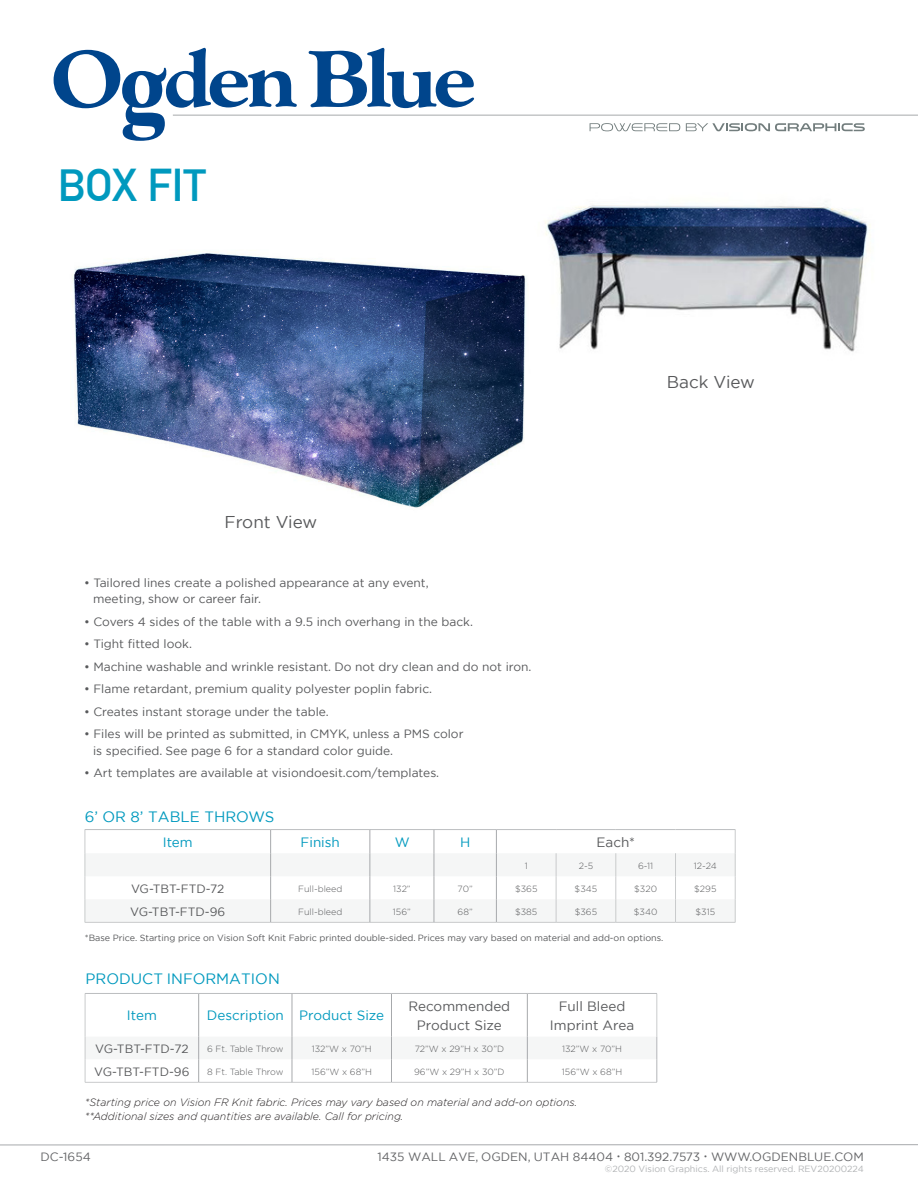
<style>
.page{position:relative;width:918px;height:1188px;background:#fff}
.page>*{position:absolute;margin:0;border:0;box-sizing:border-box;transform-origin:0 0}
.t1{font:45px "Alte DIN1451 Mittelschrift";color:#0099be}
.t2{font:17.1px "Gotham";color:#58595b}
.t3{font:15px "Gotham";color:#0099be}
.t4{font:13.5px/19.5px "Gotham";color:#58595b;text-align:center}
.t5{font:13.5px "Gotham";color:#0099be}
.t6{font:12px/16.5px "Gotham";color:#58595b}
.t7{font:12px "Gotham";color:#636466}
.t8{font:italic 300 10.65px/14px "Gotham";color:#231f20}
.t9{font:300 9px "Gotham";color:#58595b}
.t10{font:9px "Gotham";color:#58595b}
.t11{font:9px "Gotham";color:#b2b4b6}
.s1{font-size:7.5px}
</style>
<div class="page">
<hr style="left:0;top:1144px;width:918px;height:1px;background:#a7a9ac">
<svg style="left:590px;top:123px;width:90px;height:8px"></svg>
<svg style="left:686px;top:123px;width:179px;height:8px"></svg>
<svg style="left:309px;top:48px;width:165px;height:60px"></svg>
<svg style="left:54px;top:48px;width:243px;height:93px"></svg>
<hr style="left:173px;top:115px;width:745px;height:1px;background:#a7a9ac">
<img style="left:72px;top:252px;width:454px;height:256px">
<img style="left:545px;top:201px;width:326px;height:151px">
<hr style="left:199px;top:993px;width:93px;height:1px;background:#bcbec0">
<hr style="left:292px;top:993px;width:99px;height:1px;background:#bcbec0">
<hr style="left:391px;top:993px;width:136px;height:1px;background:#bcbec0">
<hr style="left:292px;top:994px;width:1px;height:43px;background:#a7a9ac">
<hr style="left:391px;top:994px;width:1px;height:43px;background:#a7a9ac">
<hr style="left:85px;top:993px;width:114px;height:1px;background:#bcbec0">
<hr style="left:85px;top:994px;width:1px;height:43px;background:#c9cbcc">
<hr style="left:198px;top:994px;width:1px;height:43px;background:#a7a9ac">
<hr style="left:85px;top:1082px;width:114px;height:1px;background:#c9cbcc">
<hr style="left:199px;top:1082px;width:93px;height:1px;background:#c9cbcc">
<hr style="left:292px;top:1082px;width:99px;height:1px;background:#c9cbcc">
<hr style="left:391px;top:1082px;width:136px;height:1px;background:#c9cbcc">
<hr style="left:527px;top:1082px;width:130px;height:1px;background:#c9cbcc">
<svg style="left:85px;top:1037px;width:573px;height:45px"></svg>
<hr style="left:527px;top:993px;width:130px;height:1px;background:#bcbec0">
<hr style="left:527px;top:994px;width:1px;height:43px;background:#a7a9ac">
<hr style="left:657px;top:994px;width:1px;height:43px;background:#c9cbcc">
<svg style="left:86px;top:853px;width:649px;height:69px;fill:#f5f6f6"></svg>
<hr style="left:271px;top:829px;width:99px;height:1px;background:#bcbec0">
<hr style="left:370px;top:829px;width:64px;height:1px;background:#bcbec0">
<hr style="left:434px;top:829px;width:62px;height:1px;background:#bcbec0">
<hr style="left:85px;top:829px;width:186px;height:1px;background:#bcbec0">
<svg style="left:85px;top:830px;width:1px;height:92px"></svg>
<hr style="left:85px;top:922px;width:186px;height:1px;background:#c9cbcc">
<hr style="left:271px;top:922px;width:99px;height:1px;background:#c9cbcc">
<hr style="left:370px;top:922px;width:64px;height:1px;background:#c9cbcc">
<hr style="left:434px;top:922px;width:62px;height:1px;background:#c9cbcc">
<svg style="left:270px;top:830px;width:1px;height:92px"></svg>
<svg style="left:370px;top:830px;width:1px;height:92px"></svg>
<svg style="left:434px;top:830px;width:1px;height:92px"></svg>
<hr style="left:496px;top:829px;width:60px;height:1px;background:#bcbec0">
<hr style="left:556px;top:829px;width:60px;height:1px;background:#bcbec0">
<hr style="left:616px;top:829px;width:60px;height:1px;background:#bcbec0">
<hr style="left:676px;top:829px;width:59px;height:1px;background:#bcbec0">
<svg style="left:496px;top:830px;width:1px;height:92px"></svg>
<svg style="left:556px;top:853px;width:1px;height:69px"></svg>
<svg style="left:616px;top:853px;width:1px;height:69px"></svg>
<svg style="left:675px;top:853px;width:1px;height:69px"></svg>
<svg style="left:735px;top:830px;width:1px;height:92px"></svg>
<hr style="left:496px;top:922px;width:60px;height:1px;background:#c9cbcc">
<hr style="left:556px;top:922px;width:60px;height:1px;background:#c9cbcc">
<hr style="left:616px;top:922px;width:60px;height:1px;background:#c9cbcc">
<hr style="left:676px;top:922px;width:59px;height:1px;background:#c9cbcc">
<h1 class="t1" style="left:58px;top:158px;width:150px">BOX FIT</h1>
<h2 class="t2" style="left:225px;top:511px;width:94px">Front View</h2>
<p class="t6" style="left:93px;top:574px;width:337px;text-indent:-9px">• Tailored lines create a polished appearance at any event, meeting, show or career fair.</p>
<p class="t6" style="left:84px;top:613px;width:390px">• Covers 4 sides of the table with a 9.5 inch overhang in the back.</p>
<p class="t6" style="left:84px;top:635px;width:109px">• Tight fitted look.</p>
<p class="t6" style="left:84px;top:658px;width:449px">• Machine washable and wrinkle resistant. Do not dry clean and do not iron.</p>
<p class="t6" style="left:84px;top:680px;width:350px">• Flame retardant, premium quality polyester poplin fabric.</p>
<p class="t6" style="left:84px;top:703px;width:246px">• Creates instant storage under the table.</p>
<p class="t6" style="left:93px;top:725px;width:372px;text-indent:-9px">• Files will be printed as submitted, in CMYK, unless a PMS color is specified. See page 6 for a standard color guide.</p>
<p class="t6" style="left:84px;top:764px;width:357px">• Art templates are available at visiondoesit.com/templates.</p>
<p class="t3" style="left:85px;top:807px;width:191px">6’ OR 8’ TABLE THROWS</p>
<h2 class="t2" style="left:667px;top:371px;width:90px">Back View</h2>
<p class="t5" style="left:163px;top:833px;width:32px">Item</p>
<p class="t5" style="left:301px;top:833px;width:41px">Finish</p>
<p class="t5" style="left:395px;top:833px;width:16px">W</p>
<p class="t5" style="left:460px;top:833px;width:12px">H</p>
<p class="t4" style="left:597px;top:832px;width:40px">Each*</p>
<p class="t9" style="left:525px;top:860px;width:5px">1</p>
<p class="t9" style="left:579px;top:860px;width:16px">2-5</p>
<p class="t9" style="left:638px;top:860px;width:17px">6-11</p>
<p class="t9" style="left:694px;top:860px;width:25px">12-24</p>
<p class="t6" style="left:131px;top:880px;width:95px">VG-TBT-FTD-72</p>
<p class="t9" style="left:298px;top:883px;width:46px">Full-bleed</p>
<p class="t9" style="left:393px;top:883px;width:19px">132”</p>
<p class="t9" style="left:458px;top:883px;width:17px">70”</p>
<p class="t9" style="left:515px;top:883px;width:24px">$365</p>
<p class="t9" style="left:575px;top:883px;width:24px">$345</p>
<p class="t9" style="left:634px;top:883px;width:24px">$320</p>
<p class="t9" style="left:694px;top:883px;width:24px">$295</p>
<p class="t6" style="left:130px;top:903px;width:97px">VG-TBT-FTD-96</p>
<p class="t9" style="left:298px;top:907px;width:46px">Full-bleed</p>
<p class="t9" style="left:393px;top:907px;width:19px">156”</p>
<p class="t9" style="left:458px;top:907px;width:17px">68”</p>
<p class="t9" style="left:515px;top:907px;width:24px">$385</p>
<p class="t9" style="left:575px;top:907px;width:24px">$365</p>
<p class="t9" style="left:634px;top:907px;width:25px">$340</p>
<p class="t9" style="left:696px;top:907px;width:21px">$315</p>
<p class="t10" style="left:85px;top:932px;width:580px">*Base Price. Starting price on Vision Soft Knit Fabric printed double-sided. Prices may vary based on material and add-on options.</p>
<p class="t3" style="left:86px;top:969px;width:196px">PRODUCT INFORMATION</p>
<p class="t5" style="left:127px;top:1007px;width:32px">Item</p>
<p class="t5" style="left:207px;top:1007px;width:179px">Description Product Size</p>
<p class="t4" style="left:409px;top:996px;width:103px">Recommended<br>Product Size</p>
<p class="t4" style="left:550px;top:996px;width:86px">Full Bleed<br>Imprint Area</p>
<p class="t6" style="left:95px;top:1040px;width:95px">VG-TBT-FTD-72</p>
<p class="t9" style="left:207px;top:1043px;width:78px">6 Ft. Table Throw</p>
<p class="t9" style="left:312px;top:1043px;width:61px">132”W x 70”H</p>
<p class="t9" style="left:415px;top:1043px;width:91px">72”W x 29”H x 30”D</p>
<p class="t9" style="left:562px;top:1043px;width:61px">132”W x 70”H</p>
<p class="t6" style="left:94px;top:1063px;width:97px">VG-TBT-FTD-96</p>
<p class="t9" style="left:207px;top:1066px;width:78px">8 Ft. Table Throw</p>
<p class="t9" style="left:312px;top:1066px;width:62px">156”W x 68”H</p>
<p class="t9" style="left:414px;top:1066px;width:92px">96”W x 29”H x 30”D</p>
<p class="t9" style="left:562px;top:1066px;width:62px">156”W x 68”H</p>
<p class="t8" style="left:85px;top:1095px;width:494px">*Starting price on Vision FR Knit fabric. Prices may vary based on material and add-on options. **Additional sizes and quantities are available. Call for pricing.</p>
<p class="t7" style="left:378px;top:1149px;width:488px">1435 WALL AVE, OGDEN, UTAH 84404 <span class="s1">•</span> 801.392.7573 <span class="s1">•</span> WWW.OGDENBLUE.COM</p>
<p class="t11" style="left:605px;top:1163px;width:260px">©2020 Vision Graphics. All rights reserved. REV20200224</p>
<p class="t7" style="left:40px;top:1149px;width:52px">DC-1654</p>
</div>
